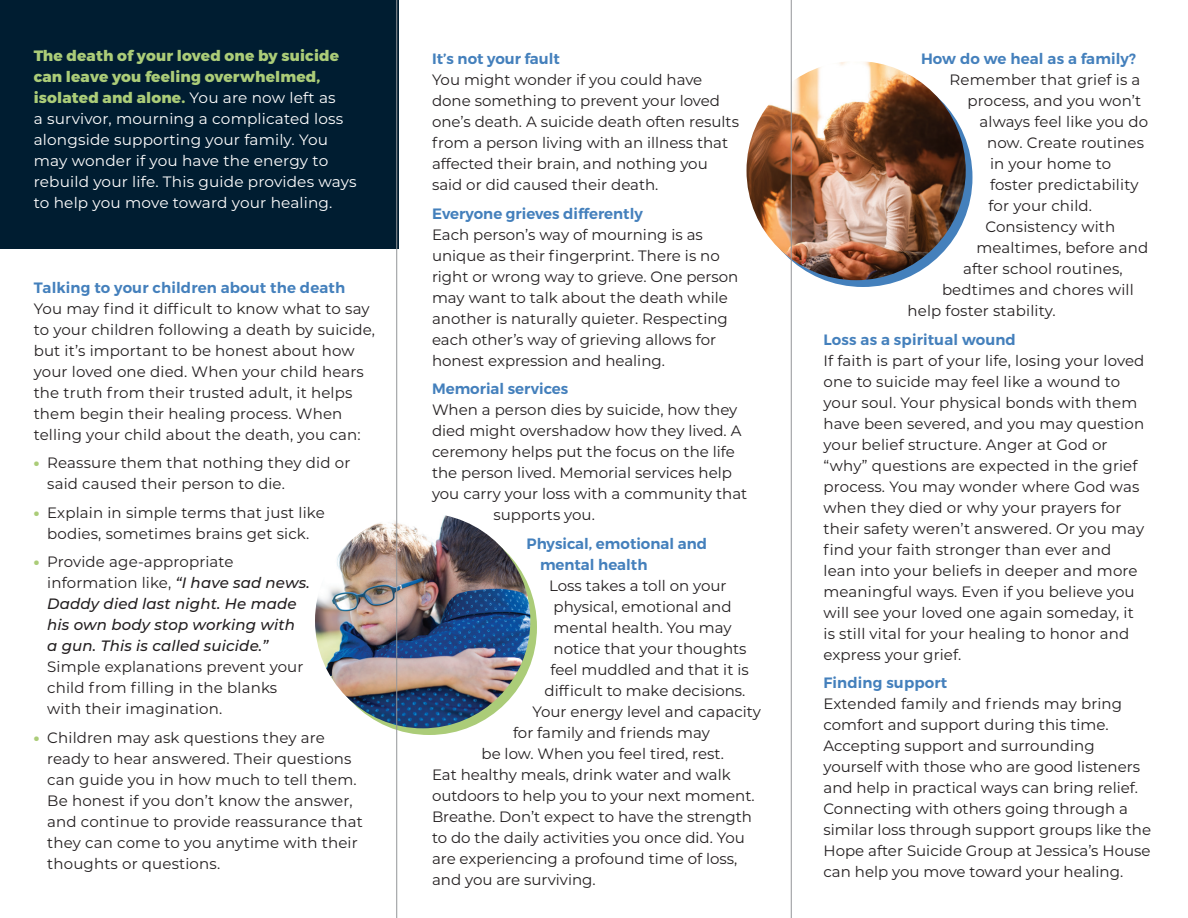
<style>
.page{position:relative;width:1188px;height:918px;background:#fff}
.page>*{position:absolute;margin:0;border:0;box-sizing:border-box;transform-origin:0 0}
.t1{font:15px/21px "Montserrat";color:#231f20}
.t2{font:15px/21px "Montserrat";letter-spacing:.01em;color:#fff}
.t3{font:600 15px/21px "Montserrat";color:#4480bc}
.t4{font:italic 500 15px/21px "Montserrat";letter-spacing:.01em;color:#231f20}
.s1{font-weight:800;color:#abcc78}
.s2{font-weight:900;color:#abcc78}
.s3{font-weight:900;font-style:normal;color:#abcc78}
.s4{font-weight:400;font-style:normal}
</style>
<div class="page">
<div style="left:0;top:0;width:398px;height:248px;background:#001d31"></div>
<svg style="left:322px;top:520px;width:215px;height:215px;fill:#abcc78"></svg>
<img style="left:315px;top:513px;width:215px;height:215px;border-radius:108px">
<div style="left:753px;top:68px;width:219px;height:219px;background:#4480bc;border-radius:50%"></div>
<img style="left:747px;top:61px;width:219px;height:219px;border-radius:110px">
<hr style="left:396px;top:0;width:1px;height:918px;background:#939598">
<hr style="left:791px;top:0;width:1px;height:918px;background:#939598">
<p class="t2" style="left:34px;top:45px;width:324px"><span class="s1">The death of your loved one by suicide can leave you feeling overwhelmed, isolated and alone.</span> You are now left as<br>a survivor, mourning a complicated loss alongside supporting your family. You may wonder if you have the energy to rebuild your life. This guide provides ways to help you move toward your healing.</p>
<p class="t3" style="left:921px;top:48px;width:217px">How do we heal as a family?</p>
<p class="t3" style="left:432px;top:48px;width:129px">It’s not your fault</p>
<p class="t1" style="left:432px;top:69px;width:309px">You might wonder if you could have done something to prevent your loved one’s death. A suicide death often results from a person living with an illness that affected their brain, and nothing you said or did caused their death.</p>
<p class="t3" style="left:432px;top:203px;width:212px">Everyone grieves differently</p>
<p class="t1" style="left:432px;top:223px;width:308px">Each person’s way of mourning is as unique as their fingerprint. There is no right or wrong way to grieve. One person may want to talk about the death while another is naturally quieter. Respecting each other’s way of grieving allows for honest expression and healing.</p>
<p class="t3" style="left:432px;top:378px;width:138px">Memorial services</p>
<p class="t1" style="left:432px;top:399px;width:307px">When a person dies by suicide, how they</p>
<p class="t1" style="left:432px;top:420px;width:311px">died might overshadow how they lived. A</p>
<p class="t1" style="left:432px;top:441px;width:304px">ceremony helps put the focus on the life</p>
<p class="t1" style="left:432px;top:462px;width:301px">the person lived. Memorial services help</p>
<p class="t1" style="left:432px;top:483px;width:317px">you carry your loss with a community that</p>
<p class="t1" style="left:494px;top:504px;width:103px">supports you.</p>
<p class="t3" style="left:540px;top:533px;width:168px;text-indent:-14px">Physical, emotional and mental health</p>
<p class="t1" style="left:549px;top:574px;width:179px">Loss takes a toll on your</p>
<p class="t1" style="left:554px;top:595px;width:180px">physical, emotional and</p>
<p class="t1" style="left:554px;top:616px;width:180px">mental health. You may</p>
<p class="t1" style="left:554px;top:637px;width:195px">notice that your thoughts</p>
<p class="t1" style="left:550px;top:658px;width:200px">feel muddled and that it is</p>
<p class="t1" style="left:544px;top:679px;width:202px">difficult to make decisions.</p>
<p class="t1" style="left:532px;top:700px;width:230px">Your energy level and capacity</p>
<p class="t1" style="left:513px;top:721px;width:198px">for family and friends may</p>
<p class="t1" style="left:482px;top:742px;width:244px">be low. When you feel tired, rest.</p>
<p class="t1" style="left:432px;top:763px;width:300px">Eat healthy meals, drink water and walk</p>
<p class="t1" style="left:432px;top:784px;width:324px">outdoors to help you to your next moment.</p>
<p class="t1" style="left:432px;top:805px;width:322px">Breathe. Don’t expect to have the strength</p>
<p class="t1" style="left:432px;top:826px;width:315px">to do the daily activities you once did. You</p>
<p class="t1" style="left:432px;top:847px;width:307px">are experiencing a profound time of loss,</p>
<p class="t1" style="left:432px;top:868px;width:165px">and you are surviving.</p>
<p class="t1" style="left:950px;top:69px;width:193px">Remember that grief is a</p>
<p class="t1" style="left:968px;top:90px;width:175px">process, and you won’t</p>
<p class="t1" style="left:980px;top:111px;width:170px">always feel like you do</p>
<p class="t1" style="left:987px;top:132px;width:159px">now. Create routines</p>
<p class="t1" style="left:990px;top:153px;width:123px">in your home to</p>
<p class="t1" style="left:990px;top:174px;width:150px">foster predictability</p>
<p class="t1" style="left:988px;top:195px;width:105px">for your child.</p>
<p class="t1" style="left:986px;top:216px;width:131px">Consistency with</p>
<p class="t1" style="left:976px;top:237px;width:173px">mealtimes, before and</p>
<p class="t1" style="left:963px;top:258px;width:161px">after school routines,</p>
<p class="t1" style="left:942px;top:279px;width:193px">bedtimes and chores will</p>
<p class="t1" style="left:908px;top:300px;width:150px">help foster stability.</p>
<p class="t3" style="left:824px;top:329px;width:194px">Loss as a spiritual wound</p>
<p class="t1" style="left:824px;top:349px;width:323px">If faith is part of your life, losing your loved one to suicide may feel like a wound to your soul. Your physical bonds with them have been severed, and you may question your belief structure. Anger at God or “why” questions are expected in the grief process. You may wonder where God was when they died or why your prayers for their safety weren’t answered. Or you may find your faith stronger than ever and lean into your beliefs in deeper and more meaningful ways. Even if you believe you will see your loved one again someday, it is still vital for your healing to honor and express your grief.</p>
<p class="t3" style="left:824px;top:672px;width:125px">Finding support</p>
<p class="t1" style="left:824px;top:693px;width:329px">Extended family and friends may bring comfort and support during this time.<br>Accepting support and surrounding yourself with those who are good listeners and help in practical ways can bring relief.<br>Connecting with others going through a similar loss through support groups like the Hope after Suicide Group at Jessica’s House can help you move toward your healing.</p>
<p class="t3" style="left:34px;top:277px;width:313px">Talking to your children about the death</p>
<p class="t1" style="left:34px;top:297px;width:343px">You may find it difficult to know what to say to your children following a death by suicide, but it’s important to be honest about how your loved one died. When your child hears the truth from their trusted adult, it helps them begin their healing process. When telling your child about the death, you can:</p>
<p class="t1" style="left:47px;top:452px;width:305px;text-indent:-14px"><span class="s2">•</span> Reassure them that nothing they did or said caused their person to die.</p>
<p class="t1" style="left:34px;top:502px;width:293px;text-align:center"><span class="s2">•</span> Explain in simple terms that just like bodies, sometimes brains get sick.</p>
<p class="t4" style="left:47px;top:551px;width:264px;text-indent:-14px"><span class="s3">•</span> <span class="s4">Provide age-appropriate information like,</span> “I have sad news.<br>Daddy died last night. He made his own body stop working with<br>a gun. This is called suicide.”</p>
<p class="t1" style="left:47px;top:656px;width:258px">Simple explanations prevent your child from filling in the blanks with their imagination.</p>
<p class="t1" style="left:47px;top:727px;width:317px;text-indent:-14px"><span class="s2">•</span> Children may ask questions they are ready to hear answered. Their questions can guide you in how much to tell them.<br>Be honest if you don’t know the answer, and continue to provide reassurance that they can come to you anytime with their thoughts or questions.</p>
</div>
